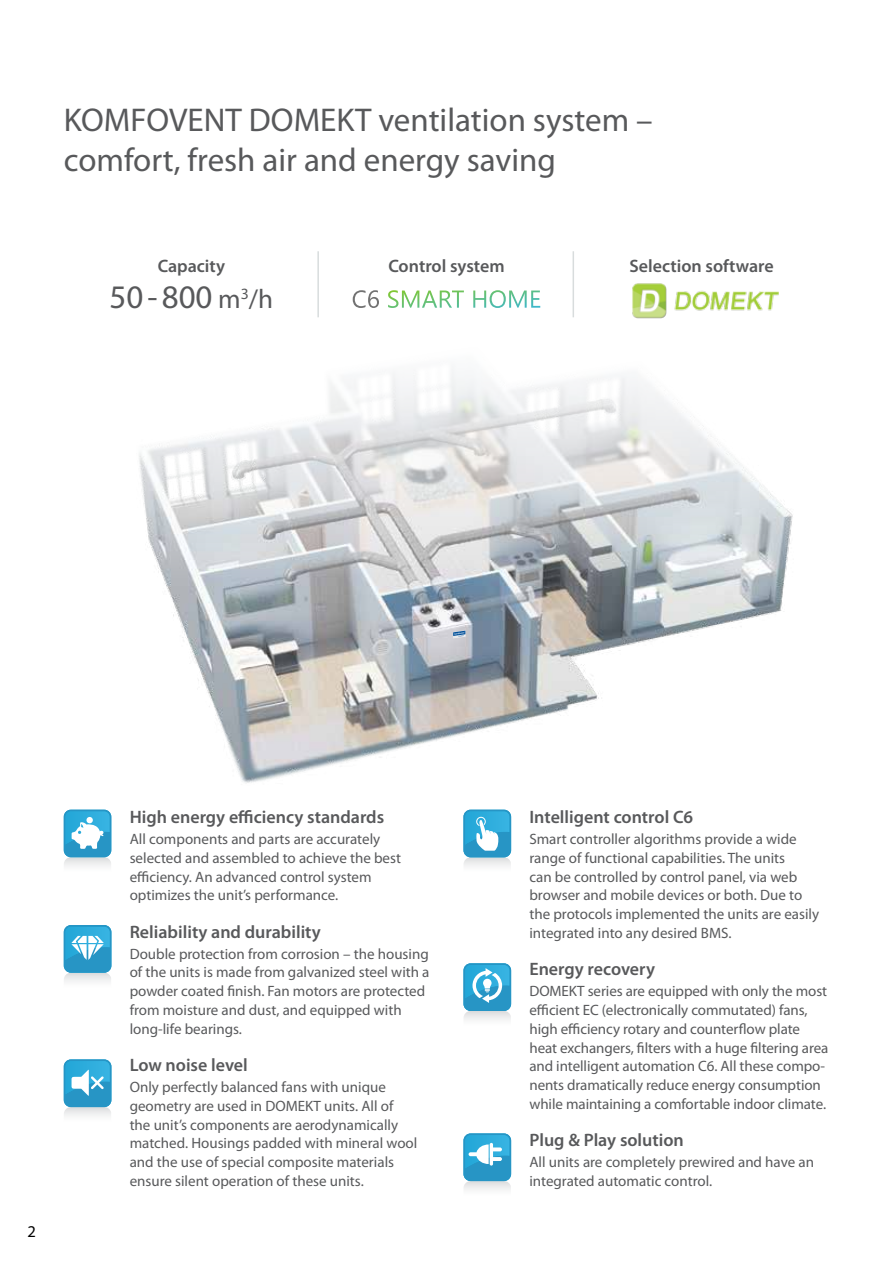
<style>
.page{position:relative;width:893px;height:1263px;background:#fff}
.page>*{position:absolute;margin:0;border:0;box-sizing:border-box;transform-origin:0 0}
.t1{font:33px/39.6px "Myriad Pro";color:#58595b}
.t2{font:600 18px "Myriad Pro";color:#58595b}
.t3{font:16.5px "Myriad Pro";color:#000}
.t4{font:15px/18.8px "Myriad Pro";color:#58595b}
.s1{font-size:27px}
</style>
<div class="page">
<img style="left:139px;top:310px;width:654px;height:473px">
<svg style="left:453px;top:630px;width:13px;height:8px"></svg>
<svg style="left:353px;top:290px;width:26px;height:18px"></svg>
<svg style="left:388px;top:290px;width:76px;height:18px"></svg>
<svg style="left:473px;top:290px;width:67px;height:18px"></svg>
<img style="left:630px;top:283px;width:148px;height:36px">
<hr style="left:317px;top:251px;width:2px;height:66px;background:#d8dcdd">
<hr style="left:573px;top:251px;width:1px;height:66px;background:#d8dcdd">
<svg style="left:64px;top:810px;width:47px;height:56px"></svg>
<svg style="left:64px;top:925px;width:47px;height:57px"></svg>
<svg style="left:64px;top:1059px;width:47px;height:57px"></svg>
<svg style="left:463px;top:963px;width:48px;height:57px"></svg>
<svg style="left:463px;top:810px;width:48px;height:56px"></svg>
<svg style="left:463px;top:1133px;width:48px;height:57px"></svg>
<h1 class="t1" style="left:64px;top:100px;width:590px">KOMFOVENT DOMEKT ventilation system – comfort, fresh air and energy saving</h1>
<p class="t2" style="left:158px;top:254px;width:69px">Capacity</p>
<p class="t2" style="left:388px;top:254px;width:118px">Control system</p>
<p class="t2" style="left:629px;top:254px;width:146px">Selection software</p>
<h1 class="t1" style="left:110px;top:276px;width:165px">50-800 <span class="s1">m</span><sup>3</sup><span class="s1">/h</span></h1>
<p class="t3" style="left:28px;top:1221px;width:10px">2</p>
<p class="t2" style="left:130px;top:806px;width:256px">High energy efficiency standards</p>
<p class="t4" style="left:130px;top:829px;width:273px">All components and parts are accurately selected and assembled to achieve the best efficiency. An advanced control system optimizes the unit’s performance.</p>
<p class="t2" style="left:130px;top:920px;width:193px">Reliability and durability</p>
<p class="t4" style="left:130px;top:944px;width:301px">Double protection from corrosion – the housing of the units is made from galvanized steel with a powder coated finish. Fan motors are protected from moisture and dust, and equipped with long-life bearings.</p>
<p class="t2" style="left:130px;top:1054px;width:120px">Low noise level</p>
<p class="t4" style="left:130px;top:1077px;width:289px">Only perfectly balanced fans with unique geometry are used in DOMEKT units. All of the unit’s components are aerodynamically matched. Housings padded with mineral wool and the use of special composite materials ensure silent operation of these units.</p>
<p class="t2" style="left:529px;top:806px;width:165px">Intelligent control C6</p>
<p class="t4" style="left:529px;top:829px;width:291px">Smart controller algorithms provide a wide range of functional capabilities. The units<br>can be controlled by control panel, via web browser and mobile devices or both. Due to the protocols implemented the units are easily integrated into any desired BMS.</p>
<p class="t2" style="left:529px;top:958px;width:127px">Energy recovery</p>
<p class="t4" style="left:529px;top:981px;width:300px">DOMEKT series are equipped with only the most efficient EC (electronically commutated) fans, high efficiency rotary and counterflow plate heat exchangers, filters with a huge filtering area and intelligent automation C6. All these compo&shy;nents dramatically reduce energy consumption while maintaining a comfortable indoor climate.</p>
<p class="t2" style="left:529px;top:1129px;width:156px">Plug &amp; Play solution</p>
<p class="t4" style="left:529px;top:1152px;width:286px">All units are completely prewired and have an integrated automatic control.</p>
</div>
